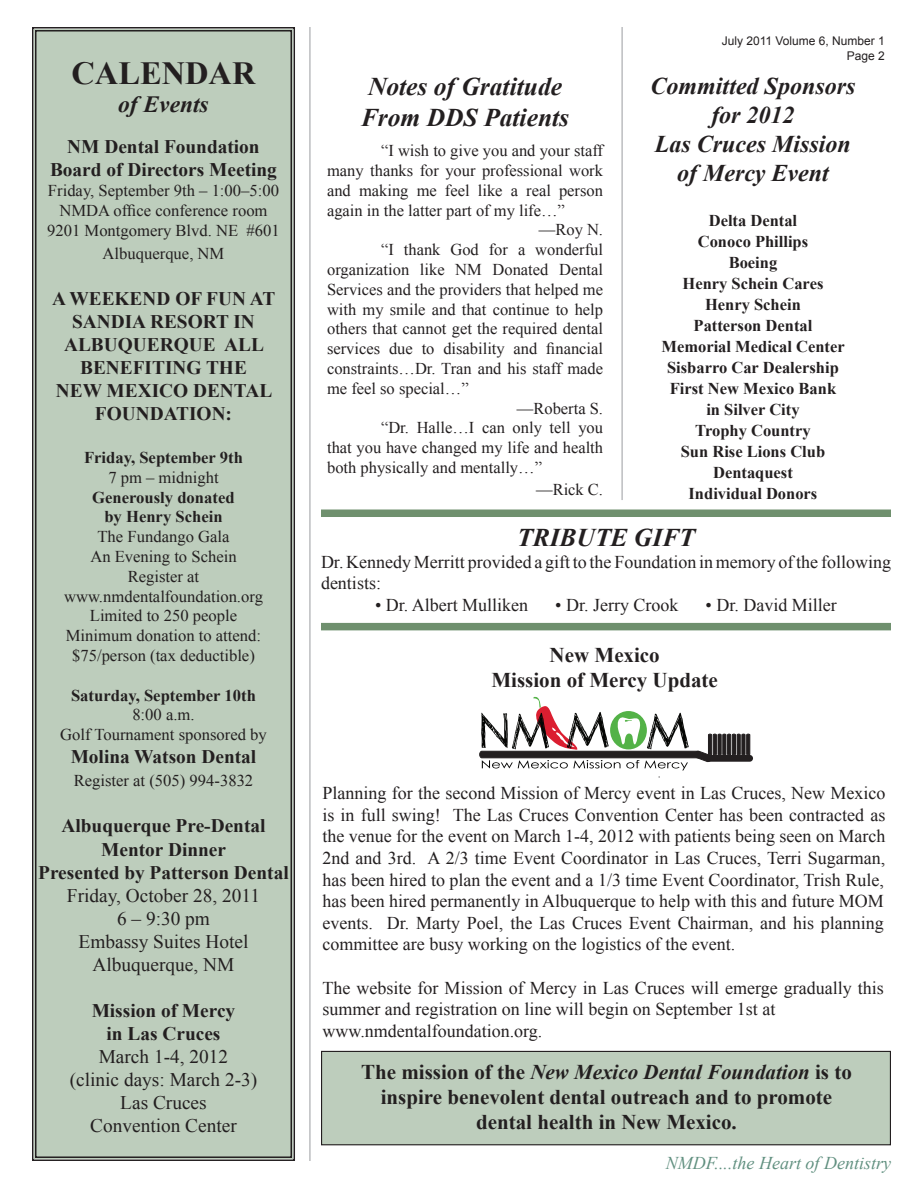
<style>
.page{position:relative;width:918px;height:1188px;background:#fff}
.page>*{position:absolute;margin:0;border:0;box-sizing:border-box;transform-origin:0 0}
.t1{font:700 32.25px "Times New Roman";color:#231f20}
.t2{font:italic 700 25.5px/30.6px "Times New Roman";color:#231f20}
.t3{font:italic 700 24px/28.8px "Times New Roman";color:#231f20;text-align:center}
.t4{font:italic 700 23.25px "Times New Roman";color:#231f20}
.t5{font:700 21px/25.2px "Times New Roman";color:#231f20;text-align:center}
.t6{font:700 19.2px/23.1px "Times New Roman";color:#231f20;text-align:center}
.t7{font:19.2px/23.1px "Times New Roman";color:#231f20;text-align:center}
.t8{font:18px/21.6px "Times New Roman";color:#231f20}
.t9{font:italic 18px "Times New Roman";color:#619080}
.t10{font:16.5px/19.8px "Times New Roman";color:#231f20;text-align:center}
.t11{font:700 16.5px/21px "Times New Roman";color:#231f20;text-align:center}
.t12{font:12px/14.4px "Arial";color:#231f20;text-align:right}
.s1{font-style:italic}
</style>
<div class="page">
<div style="left:322px;top:1051px;width:568px;height:94px;background:#bdcdbc"></div>
<div style="left:321px;top:1051px;width:570px;height:94px;border:1px solid #231f20"></div>
<div style="left:32px;top:27px;width:263px;height:1134px;background:#bdcdbc"></div>
<hr style="left:309px;top:27px;width:2px;height:1134px;background:#bcbdc0">
<div style="left:321px;top:623px;width:570px;height:7px;background:#6f906e"></div>
<div style="left:705px;top:755px;width:48px;height:7px;background:#231f20;border-radius:3px"></div>
<svg style="left:479px;top:696px;width:271px;height:74px"></svg>
<hr style="left:621px;top:27px;width:2px;height:473px;background:#bcbdc0">
<div style="left:321px;top:510px;width:570px;height:7px;background:#6f906e"></div>
<h1 class="t1" style="left:71px;top:51px;width:186px">Calendar</h1>
<h3 class="t4" style="left:118px;top:88px;width:92px">of Events</h3>
<p class="t6" style="left:50px;top:135px;width:228px">NM Dental Foundation<br>Board of Directors Meeting</p>
<p class="t10" style="left:47px;top:181px;width:234px">Friday, September 9th – 1:00–5:00<br>NMDA office conference room<br>9201 Montgomery Blvd. NE #601</p>
<p class="t10" style="left:103px;top:243px;width:123px">Albuquerque, NM</p>
<p class="t6" style="left:52px;top:287px;width:225px">A WEE KEND OF FUN AT</p>
<p class="t6" style="left:72px;top:310px;width:184px">SANDIA RE SORT IN</p>
<p class="t6" style="left:64px;top:333px;width:188px">ALBUQUERQUE ALL</p>
<p class="t6" style="left:80px;top:356px;width:27px">BENE</p>
<p class="t6" style="left:133px;top:356px;width:114px">FITING THE</p>
<p class="t6" style="left:56px;top:379px;width:217px">NEW MEXICO DENTAL</p>
<p class="t6" style="left:95px;top:402px;width:139px">FOUNDATION:</p>
<p class="t11" style="left:84px;top:447px;width:160px">Friday, September 9th</p>
<p class="t10" style="left:108px;top:467px;width:112px">7 pm – midnight</p>
<p class="t11" style="left:92px;top:487px;width:144px;line-height:19.8px">Generously donated by Henry Schein</p>
<p class="t10" style="left:64px;top:527px;width:200px">The Fundango Gala<br>An Evening to Schein<br>Register at www.nmdentalfoundation.org<br>Limited to 250 people<br>Minimum donation to attend: $75/person (tax deductible)</p>
<p class="t11" style="left:71px;top:684px;width:186px">Saturday, September 10th</p>
<p class="t10" style="left:60px;top:705px;width:208px">8:00 a.m.<br>Golf Tournament sponsored by</p>
<p class="t6" style="left:71px;top:745px;width:187px">Molina Watson Dental</p>
<p class="t10" style="left:74px;top:771px;width:181px">Register at (505) 994-3832</p>
<p class="t6" style="left:38px;top:814px;width:252px">Albuquerque Pre-Dental<br>Mentor Dinner<br>Presented by Patterson Dental</p>
<p class="t7" style="left:67px;top:883px;width:195px">Friday, October 28, 2011<br>6 – 9:30 pm<br>Embassy Suites Hotel<br>Albuquerque, NM</p>
<p class="t6" style="left:92px;top:998px;width:145px">Mission of Mercy in Las Cruces</p>
<p class="t7" style="left:70px;top:1045px;width:189px">March 1-4, 2012<br>(clinic days: March 2-3)<br>Las Cruces<br>Convention Center</p>
<p class="t12" style="left:722px;top:34px;width:165px">July 2011 Volume 6, Number 1<br>Page 2</p>
<h3 class="t3" style="left:651px;top:71px;width:206px">Committed Sponsors for 2012<br>Las Cruces Mission of Mercy Event</h3>
<p class="t11" style="left:662px;top:209px;width:185px">Delta Dental<br>Conoco Phillips<br>Boeing<br>Henry Schein Cares<br>Henry Schein<br>Patterson Dental<br>Memorial Medical Center<br>Sisbarro Car Dealership<br>First New Mexico Bank in Silver City<br>Trophy Country<br>Sun Rise Lions Club<br>Dentaquest<br>Individual Donors</p>
<h2 class="t2" style="left:517px;top:521px;width:179px">TRIBUTE GIFT</h2>
<p class="t8" style="left:321px;top:550px;width:572px">Dr. Kennedy Merritt provided a gift to the Foundation in memory of the following dentists:</p>
<p class="t8" style="left:375px;top:594px;width:155px">• Dr. Albert Mulliken</p>
<p class="t8" style="left:555px;top:594px;width:125px">• Dr. Jerry Crook</p>
<p class="t8" style="left:706px;top:594px;width:133px">• Dr. David Miller</p>
<h2 class="t2" style="left:361px;top:71px;width:210px">Notes of Gratitude<br>From DDS Patients</h2>
<p class="t10" style="left:381px;top:140px;width:223px">“I wish to give you and your staff</p>
<p class="t10" style="left:327px;top:160px;width:277px">many thanks for your professional work</p>
<p class="t10" style="left:327px;top:180px;width:277px">and making me feel like a real person</p>
<p class="t10" style="left:327px;top:200px;width:239px">again in the latter part of my life…”</p>
<p class="t10" style="left:539px;top:220px;width:66px">—Roy N.</p>
<p class="t10" style="left:381px;top:239px;width:224px">“I thank God for a wonderful</p>
<p class="t10" style="left:327px;top:259px;width:278px">organization like NM Donated Dental</p>
<p class="t10" style="left:327px;top:279px;width:277px">Services and the providers that helped me</p>
<p class="t10" style="left:327px;top:299px;width:278px">with my smile and that continue to help</p>
<p class="t10" style="left:327px;top:319px;width:277px">others that cannot get the required dental</p>
<p class="t10" style="left:327px;top:338px;width:278px">services due to disability and financial</p>
<p class="t10" style="left:327px;top:358px;width:278px">constraints…Dr. Tran and his staff made</p>
<p class="t10" style="left:327px;top:378px;width:143px">me feel so special…”</p>
<p class="t10" style="left:517px;top:398px;width:88px">—Roberta S.</p>
<p class="t10" style="left:381px;top:418px;width:224px">“Dr. Halle…I can only tell you</p>
<p class="t10" style="left:327px;top:437px;width:278px">that you have changed my life and health</p>
<p class="t10" style="left:327px;top:457px;width:216px">both physically and mentally…”</p>
<p class="t10" style="left:536px;top:479px;width:68px">—Rick C.</p>
<p class="t5" style="left:491px;top:641px;width:228px">New Mexico<br>Mission of Mercy Update</p>
<p class="t8" style="left:322px;top:782px;width:564px;text-align:justify">Planning for the second Mission of Mercy event in Las Cruces, New Mexico is in full swing! The Las Cruces Convention Center has been contracted as the venue for the event on March 1-4, 2012 with patients being seen on March 2nd and 3rd. A 2/3 time Event Coordinator in Las Cruces, Terri Sugarman, has been hired to plan the event and a 1/3 time Event Coordinator, Trish Rule, has been hired permanently in Albuquerque to help with this and future MOM events. Dr. Marty Poel, the Las Cruces Event Chairman, and his planning committee are busy working on the logistics of the event.</p>
<p class="t8" style="left:322px;top:977px;width:563px">The website for Mission of Mercy in Las Cruces will emerge gradually this summer and registration on line will begin on September 1st at www.nmdentalfoundation.org.</p>
<p class="t5" style="left:361px;top:1058px;width:492px">The mission of the <span class="s1">New Mexico Dental Foundation</span> is to inspire benevolent dental outreach and to promote dental health in New Mexico.</p>
<p class="t9" style="left:666px;top:1151px;width:227px">NMDF....the Heart of Dentistry</p>
</div>
